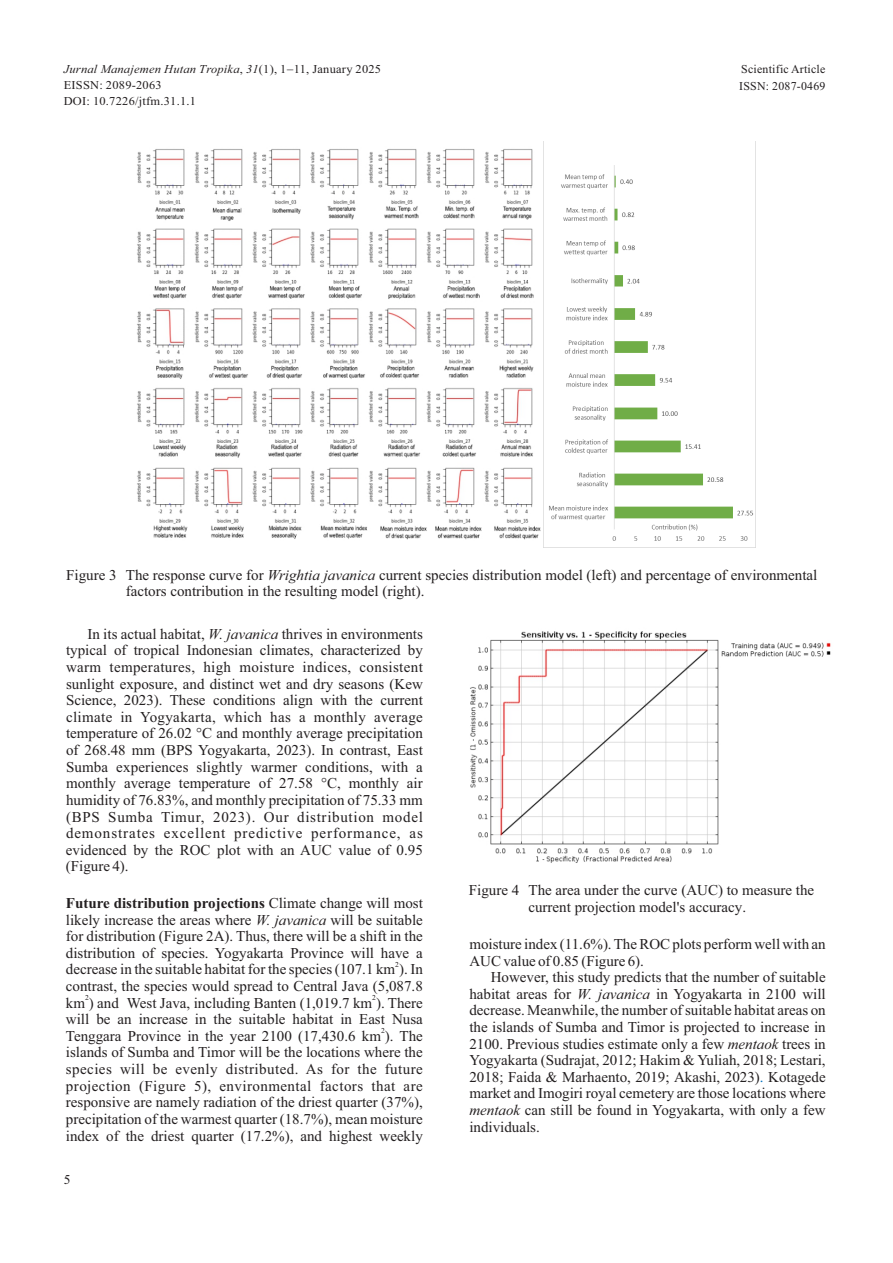
<style>
.page{position:relative;width:893px;height:1263px;background:#fff}
.page>*{position:absolute;margin:0;border:0;box-sizing:border-box;transform-origin:0 0}
.t1{font:15px/16.6px "Times New Roman";color:#231f20;text-align:justify}
.t2{font:13.5px "Times New Roman";color:#231f20}
.t3{font:12px/15.8px "Times New Roman";letter-spacing:.02em;color:#231f20}
.t4{font:7.5px "Times New Roman";color:#231f20}
.s1{font-style:italic}
.s2{font-weight:700}
.s3{color:#0070c0}
</style>
<div class="page">
<img style="left:137px;top:149px;width:404px;height:391px">
<img style="left:543px;top:141px;width:213px;height:406px">
<img style="left:470px;top:631px;width:361px;height:232px">
<p class="t3" style="left:64px;top:62px;width:319px"><span class="s1">Jurnal Manajemen Hutan Tropika</span>, <span class="s1">31</span>(1), 1 11 January 2025<br>EISSN: 2089-2063<br>DOI: 10.7226/jtfm.31.1.1</p>
<p class="t3" style="left:739px;top:62px;width:88px;line-height:16.8px">Scientific Article<br>ISSN: 2087-0469</p>
<p class="t1" style="left:126px;top:568px;width:693px;text-indent:-60px">Figure 3 The response curve for <span class="s1">Wrightia javanica</span> current species distribution model (left) and percentage of environmental factors contribution in the resulting model (right).</p>
<p class="t1" style="left:66px;top:627px;width:358px;text-indent:21px">In its actual habitat, <span class="s1">W. javanica</span> thrives in environments typical of tropical Indonesian climates, characterized by warm temperatures, high moisture indices, consistent sunlight exposure, and distinct wet and dry seasons (Kew Science, 2023). These conditions align with the current climate in Yogyakarta, which has a monthly average temperature of 26.02 °C and monthly average precipitation of 268.48 mm (BPS Yogyakarta, 2023). In contrast, East Sumba experiences slightly warmer conditions, with a monthly average temperature of 27.58 °C, monthly air humidity of 76.83%, and monthly precipitation of 75.33 mm (BPS Sumba Timur, 2023). Our distribution model demonstrates excellent predictive performance, as evidenced by the ROC plot with an AUC value of 0.95 (Figure 4).</p>
<p class="t1" style="left:66px;top:896px;width:358px"><span class="s2">Future distribution projections</span> Climate change will most likely increase the areas where <span class="s1">W. javanica</span> will be suitable for distribution (Figure 2A). Thus, there will be a shift in the distribution of species. Yogyakarta Province will have a</p>
<p class="t4" style="left:395px;top:962px;width:5px">2</p>
<p class="t1" style="left:66px;top:962px;width:358px">decrease in the suitable habitat for the species (107.1 km ). In contrast, the species would spread to Central Java (5,087.8</p>
<p class="t4" style="left:85px;top:995px;width:5px">2</p>
<p class="t4" style="left:372px;top:995px;width:5px">2</p>
<p class="t1" style="left:66px;top:996px;width:358px">km ) and West Java, including Banten (1,019.7 km ). There will be an increase in the suitable habitat in East Nusa</p>
<p class="t4" style="left:381px;top:1028px;width:5px">2</p>
<p class="t1" style="left:66px;top:1029px;width:358px">Tenggara Province in the year 2100 (17,430.6 km ). The islands of Sumba and Timor will be the locations where the species will be evenly distributed. As for the future projection (Figure 5), environmental factors that are responsive are namely radiation of the driest quarter (37%), precipitation of the warmest quarter (18.7%), mean moisture index of the driest quarter (17.2%), and highest weekly</p>
<p class="t2" style="left:64px;top:1174px;width:8px">5</p>
<p class="t1" style="left:469px;top:883px;width:347px;text-align:center">Figure 4 The area under the curve (AUC) to measure the current projection model's accuracy.</p>
<p class="t1" style="left:469px;top:937px;width:358px">moisture index (11.6%). The ROC plots perform well with an<br>AUC value of 0.85 (Figure 6).</p>
<p class="t1" style="left:469px;top:970px;width:358px;text-indent:21px">However, this study predicts that the number of suitable habitat areas for <span class="s1">W. javanica</span> in Yogyakarta in 2100 will decrease. Meanwhile, the number of suitable habitat areas on the islands of Sumba and Timor is projected to increase in 2100. Previous studies estimate only a few <span class="s1">mentaok</span> trees in Yogyakarta (Sudrajat, 2012; Hakim &amp; Yuliah, 2018; Lestari, 2018; Faida &amp; Marhaento, 2019; Akashi, 2023)<span class="s3">.</span> Kotagede market and Imogiri royal cemetery are those locations where <span class="s1">mentaok</span> can still be found in Yogyakarta, with only a few individuals.</p>
</div>
